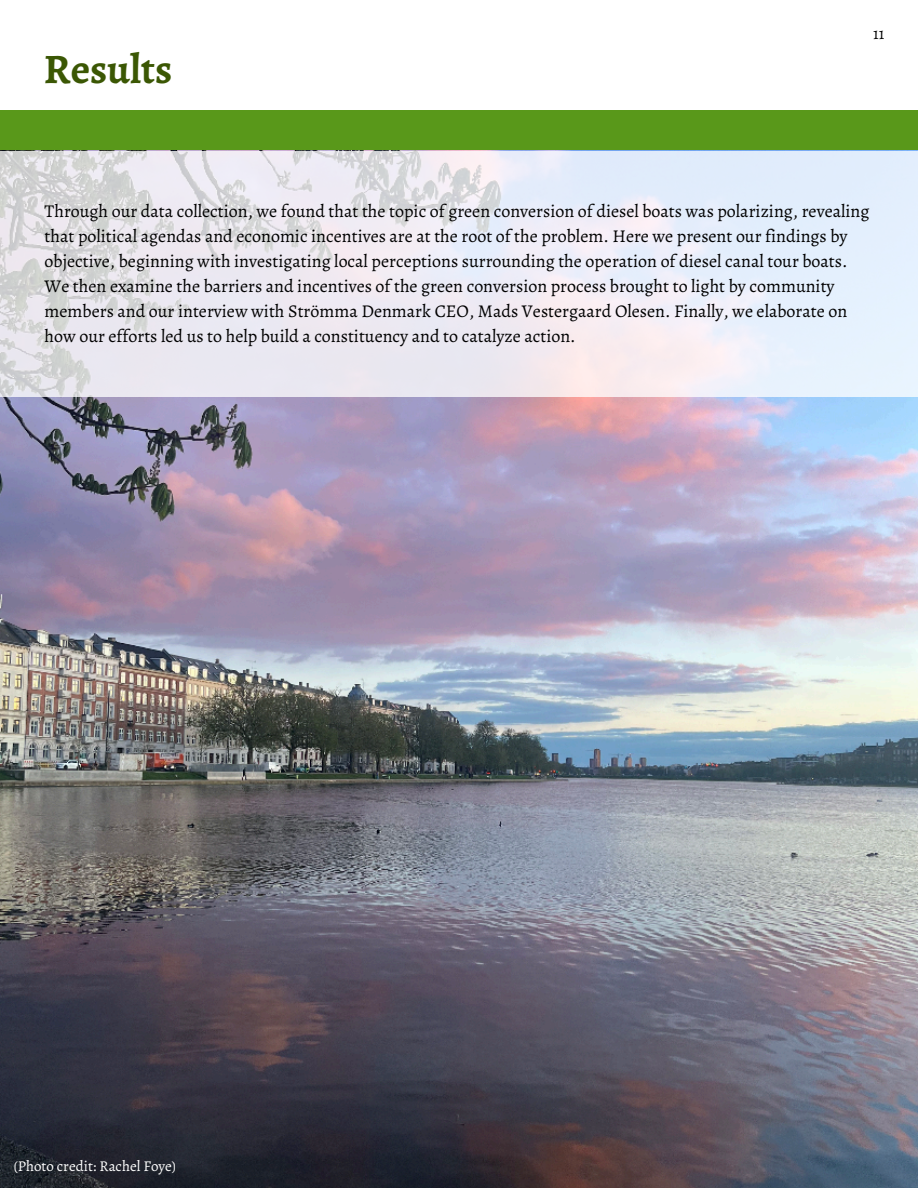
<style>
.page{position:relative;width:918px;height:1188px;background:#fff}
.page>*{position:absolute;margin:0;border:0;box-sizing:border-box;transform-origin:0 0}
.t1{font:700 42px "Alegreya";color:#3b5704}
.t2{font:18px/25px "Alegreya";color:#000}
.t3{font:16.5px "Alegreya";color:#000}
.t4{font:15px "Alegreya";color:#fff}
</style>
<div class="page">
<div style="left:0;top:111px;width:918px;height:40px;background:#59981a"></div>
<img style="left:0;top:396px;width:918px;height:792px">
<svg style="left:0;top:151px;width:918px;height:245px;background:#e8e8f1"></svg>
<h1 class="t1" style="left:44px;top:40px;width:130px">Results</h1>
<p class="t3" style="left:873px;top:22px;width:13px">11</p>
<h2 class="t2" style="left:45px;top:198px;width:826px">Through our data collection, we found that the topic of green conversion of diesel boats was polarizing, revealing that political agendas and economic incentives are at the root of the problem. Here we present our findings by objective, beginning with investigating local perceptions surrounding the operation of diesel canal tour boats.<br>We then examine the barriers and incentives of the green conversion process brought to light by community members and our interview with Strömma Denmark CEO, Mads Vestergaard Olesen. Finally, we elaborate on how our efforts led us to help build a constituency and to catalyze action.</h2>
<p class="t4" style="left:14px;top:1156px;width:164px">(Photo credit: Rachel Foye)</p>
</div>
